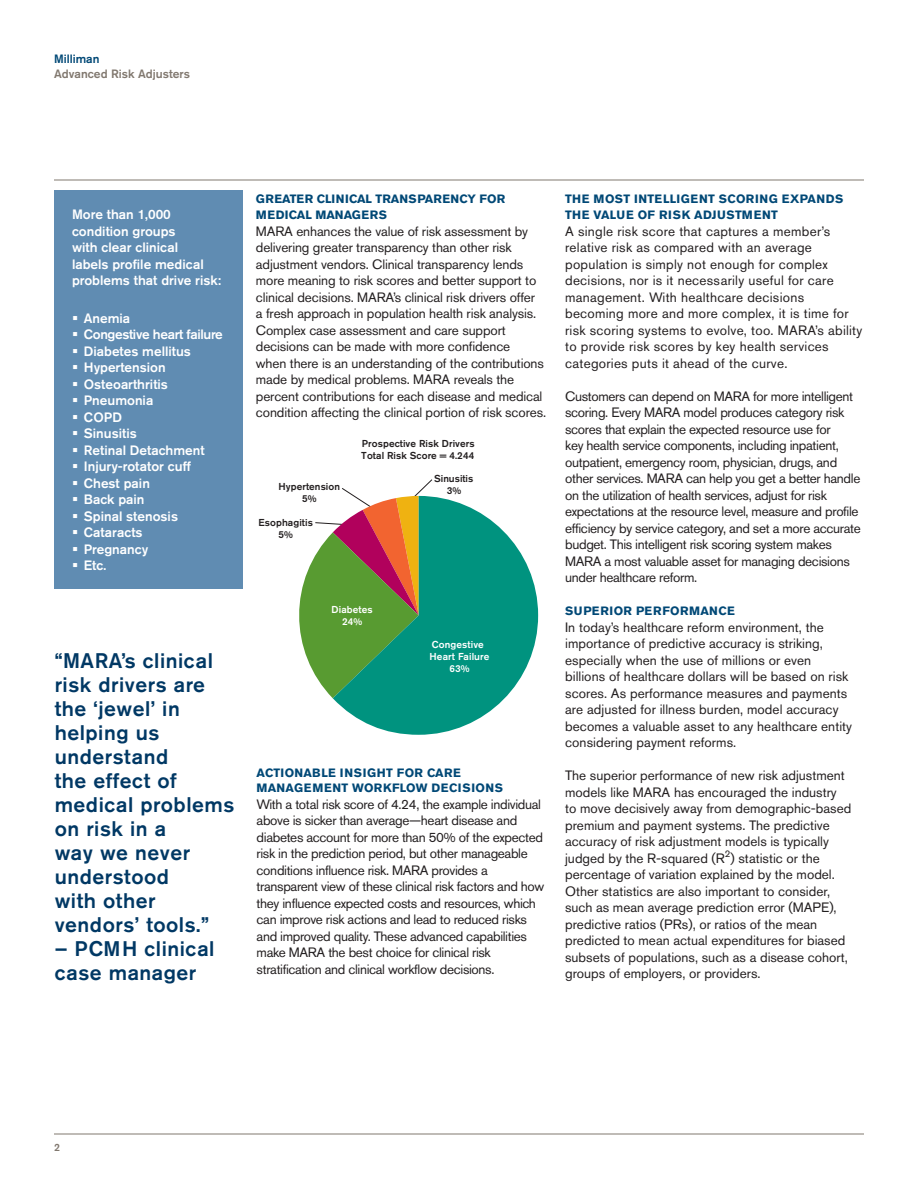
<style>
.page{position:relative;width:918px;height:1188px;background:#fff}
.page>*{position:absolute;margin:0;border:0;box-sizing:border-box;transform-origin:0 0}
.Callout{font:500 21px/24px "Akzidenz Grotesk BE";letter-spacing:.025em;color:#003864}
.Body{font:13.5px/16.5px "Akzidenz Grotesk BE";color:#231f20}
.Body-2{font:13.5px/16.5px "Akzidenz Grotesk BE";letter-spacing:-.025em;color:#231f20}
.Callout-2{font:13.5px/16.5px "Akzidenz Grotesk BE";letter-spacing:-.025em;color:#231f20}
.Body-3{font:13.5px/16.5px "Akzidenz Grotesk BE";letter-spacing:.02em;color:#231f20}
.Bullet_List-level_1{font:500 13.5px "Akzidenz Grotesk BE";color:#fff}
.Body-4{font:500 13.5px/16.5px "Akzidenz Grotesk BE";color:#fff}
.Bullet_List-level_1-2{font:500 13.5px "Akzidenz Grotesk BE";letter-spacing:-.025em;color:#fff}
.Subhead_1{font:700 12px/16.5px "Akzidenz Grotesk BE";letter-spacing:.04em;color:#004876}
.Callout-3{font:700 12px/15px "Akzidenz Grotesk BE";letter-spacing:.02em;color:#004876}
.Body-5{font:700 12px/16.5px "Akzidenz Grotesk BE";color:#004876}
.Running_Head{font:500 12px/15px "Akzidenz Grotesk BE";color:#81786f}
.Footer_-_folio{font:500 10.5px "Akzidenz Grotesk BE";color:#81786f}
.t1{font:500 10.05px/12px "Akzidenz Grotesk BE";letter-spacing:.01em;color:#231f20;text-align:center}
.t2{font:500 10.05px/12px "Akzidenz Grotesk BE";letter-spacing:.01em;color:#fff;text-align:center}
.s1{color:#004876}
</style>
<div class="page">
<hr style="left:54px;top:1134px;width:810px;height:1px;background:#81786f">
<hr style="left:54px;top:180px;width:810px;height:1px;background:#81786f">
<svg style="left:299px;top:479px;width:134px;height:219px"></svg>
<svg style="left:333px;top:496px;width:205px;height:239px;fill:#00937f"></svg>
<div style="left:54px;top:191px;width:188px;height:398px;background:#608cb2"></div>
<p class="Running_Head" style="left:54px;top:51px;width:138px"><span class="s1">Milliman<br></span>Advanced Risk Adjusters</p>
<p class="Body-4" style="left:72px;top:206px;width:151px">More than 1,000 condition groups<br>with clear clinical<br>labels profile medical problems that drive risk:</p>
<p class="Bullet_List-level_1" style="left:84px;top:310px;width:48px">Anemia</p>
<p class="Bullet_List-level_1-2" style="left:84px;top:326px;width:140px">Congestive heart failure</p>
<p class="Bullet_List-level_1" style="left:84px;top:343px;width:109px">Diabetes mellitus</p>
<p class="Bullet_List-level_1" style="left:84px;top:359px;width:83px">Hypertension</p>
<p class="Bullet_List-level_1" style="left:84px;top:376px;width:86px">Osteoarthritis</p>
<p class="Bullet_List-level_1" style="left:84px;top:392px;width:71px">Pneumonia</p>
<p class="Bullet_List-level_1" style="left:84px;top:409px;width:40px">COPD</p>
<p class="Bullet_List-level_1" style="left:84px;top:425px;width:54px">Sinusitis</p>
<p class="Bullet_List-level_1" style="left:84px;top:442px;width:122px">Retinal Detachment</p>
<p class="Bullet_List-level_1" style="left:84px;top:458px;width:109px">Injury-rotator cuff</p>
<p class="Bullet_List-level_1" style="left:84px;top:475px;width:68px">Chest pain</p>
<p class="Bullet_List-level_1" style="left:84px;top:491px;width:62px">Back pain</p>
<p class="Bullet_List-level_1" style="left:84px;top:508px;width:96px">Spinal stenosis</p>
<p class="Bullet_List-level_1" style="left:84px;top:524px;width:60px">Cataracts</p>
<p class="Bullet_List-level_1" style="left:84px;top:541px;width:66px">Pregnancy</p>
<p class="Bullet_List-level_1" style="left:84px;top:557px;width:24px">Etc.</p>
<p class="Callout" style="left:55px;top:648px;width:181px">“MARA’s clinical risk drivers are the ‘jewel’ in helping us understand<br>the effect of medical problems on risk in a<br>way we never understood<br>with other vendors’ tools.”</p>
<p class="Callout" style="left:55px;top:936px;width:161px">– PCMH clinical case manager</p>
<p class="Body-5" style="left:256px;top:190px;width:251px">GREATER CLINICAL TRANSPARENCY FOR<br>MEDICAL MANAGERS</p>
<p class="Body" style="left:256px;top:222px;width:292px">MARA enhances the value of risk assessment by delivering greater transparency than other risk adjustment vendors. Clinical transparency lends more meaning to risk scores and better support to clinical decisions. MARA’s clinical risk drivers offer<br>a fresh approach in population health risk analysis.<br>Complex case assessment and care support decisions can be made with more confidence<br>when there is an understanding of the contributions made by medical problems. MARA reveals the percent contributions for each disease and medical condition affecting the clinical portion of risk scores.</p>
<p class="t1" style="left:278px;top:480px;width:63px">Hypertension</p>
<p class="t1" style="left:302px;top:492px;width:16px">5%</p>
<p class="t1" style="left:259px;top:516px;width:56px">Esophagitis<br>5%</p>
<p class="t1" style="left:361px;top:438px;width:115px;text-align:left">Prospective Risk Drivers<br>Total Risk Score = 4.244</p>
<p class="t1" style="left:434px;top:472px;width:41px">Sinusitis<br>3%</p>
<p class="t2" style="left:332px;top:604px;width:43px">Diabetes<br>24%</p>
<p class="t2" style="left:430px;top:638px;width:61px">Congestive<br>Heart Failure<br>63%</p>
<p class="Callout-3" style="left:257px;top:765px;width:248px">ACTIONABLE INSIGHT FOR CARE<br>MANAGEMENT WORKFLOW DECISIONS</p>
<p class="Callout-2" style="left:257px;top:795px;width:289px">With a total risk score of 4.24, the example individual above is sicker than average—heart disease and diabetes account for more than 50% of the expected risk in the prediction period, but other manageable conditions influence risk. MARA provides a transparent view of these clinical risk factors and how they influence expected costs and resources, which can improve risk actions and lead to reduced risks and improved quality. These advanced capabilities make MARA the best choice for clinical risk stratification and clinical workflow decisions.</p>
<p class="Subhead_1" style="left:565px;top:190px;width:280px">THE MOST INTELLIGENT SCORING EXPANDS<br>THE VALUE OF RISK ADJUSTMENT</p>
<p class="Body-3" style="left:565px;top:222px;width:299px">A single risk score that captures a member’s relative risk as compared with an average population is simply not enough for complex decisions, nor is it necessarily useful for care management. With healthcare decisions becoming more and more complex, it is time for risk scoring systems to evolve, too. MARA’s ability to provide risk scores by key health services categories puts it ahead of the curve.</p>
<p class="Body-2" style="left:565px;top:387px;width:297px">Customers can depend on MARA for more intelligent scoring. Every MARA model produces category risk scores that explain the expected resource use for<br>key health service components, including inpatient, outpatient, emergency room, physician, drugs, and other services. MARA can help you get a better handle on the utilization of health services, adjust for risk expectations at the resource level, measure and profile efficiency by service category, and set a more accurate budget. This intelligent risk scoring system makes MARA a most valuable asset for managing decisions under healthcare reform.</p>
<p class="Subhead_1" style="left:565px;top:603px;width:171px">SUPERIOR PERFORMANCE</p>
<p class="Body" style="left:565px;top:618px;width:289px">In today’s healthcare reform environment, the importance of predictive accuracy is striking, especially when the use of millions or even billions of healthcare dollars will be based on risk scores. As performance measures and payments are adjusted for illness burden, model accuracy becomes a valuable asset to any healthcare entity considering payment reforms.</p>
<p class="Body" style="left:565px;top:767px;width:288px">The superior performance of new risk adjustment models like MARA has encouraged the industry to move decisively away from demographic-based premium and payment systems. The predictive accuracy of risk adjustment models is typically judged by the R-squared (R<sup>2</sup>) statistic or the percentage of variation explained by the model.<br>Other statistics are also important to consider, such as mean average prediction error (MAPE), predictive ratios (PRs), or ratios of the mean predicted to mean actual expenditures for biased subsets of populations, such as a disease cohort, groups of employers, or providers.</p>
<p class="Footer_-_folio" style="left:54px;top:1141px;width:7px">2</p>
</div>
